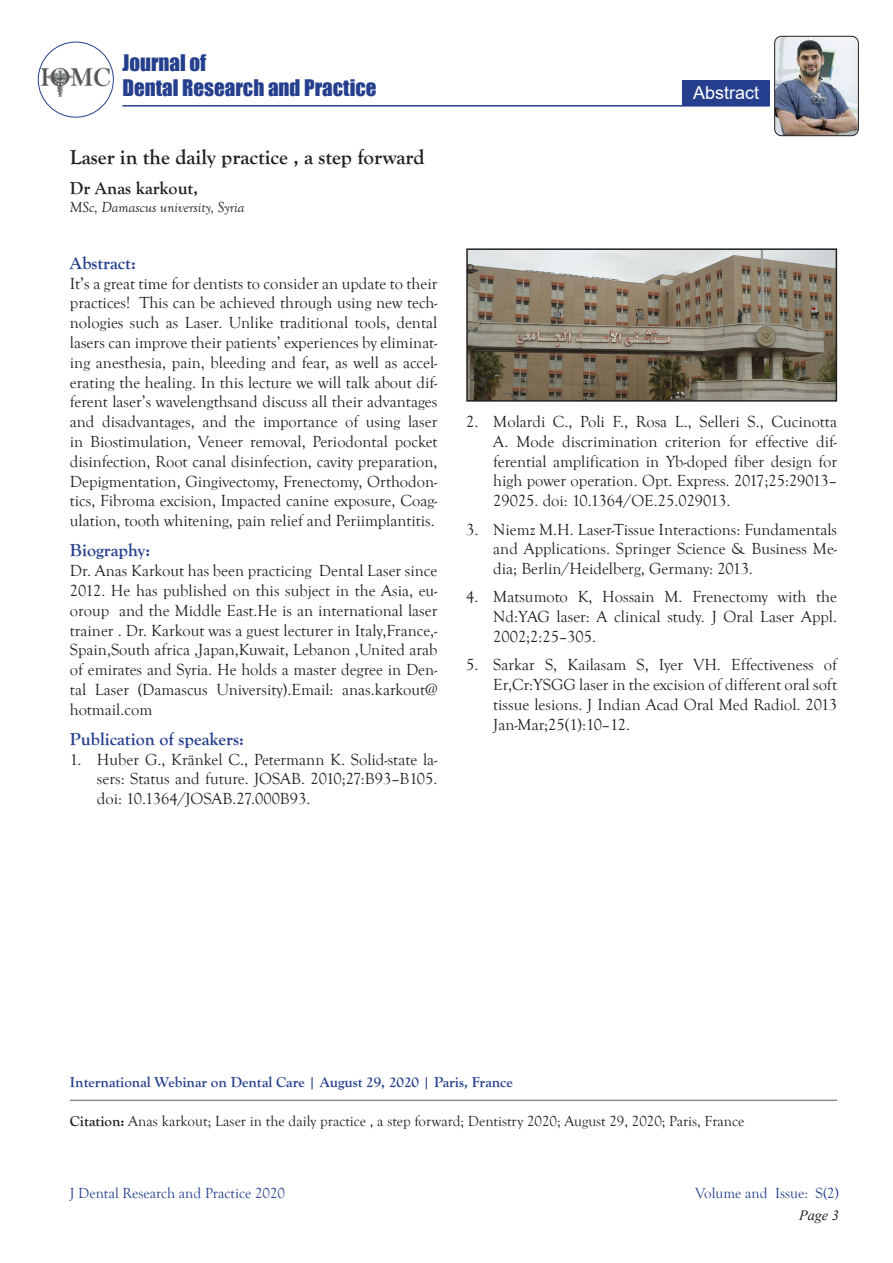
<style>
.page{position:relative;width:893px;height:1263px;background:#fff}
.page>*{position:absolute;margin:0;border:0;box-sizing:border-box;transform-origin:0 0}
.t1{font:700 21px "Goudy Old Style T";color:#231f20}
.t2{font:21px/25.2px "Impact";color:#253f8e}
.t3{font:700 18px "Goudy Old Style T";color:#253f8e}
.t4{font:700 18px "Goudy Old Style T";color:#231f20}
.t5{font:18px "Arial";color:#fff}
.t6{font:16.5px/19.8px "Goudy Old Style T";color:#231f20;text-align:justify}
.t7{font:15px "Goudy Old Style T";color:#231f20}
.t8{font:700 15px "Goudy Old Style T";color:#253f8e}
.t9{font:15px "Goudy Old Style T";color:#253f8e}
.t10{font:italic 15px "Goudy Old Style T";color:#231f20}
.t11{font:italic 14.25px "Times New Roman";color:#231f20}
.s1{font-weight:700}
</style>
<div class="page">
<img style="left:38px;top:65px;width:74px;height:32px">
<div style="left:38px;top:42px;width:76px;height:76px;border:1px solid #253f8e;border-radius:50%"></div>
<div style="left:682px;top:80px;width:88px;height:25px;background:#253f8e"></div>
<hr style="left:122px;top:105px;width:647px;height:2px;background:#253f8e">
<img style="left:775px;top:36px;width:83px;height:100px">
<div style="left:774px;top:36px;width:85px;height:100px;border:1px solid #231f20;border-radius:7px"></div>
<hr style="left:70px;top:1099px;width:767px;height:2px;background:#231f20">
<img style="left:469px;top:251px;width:365px;height:148px">
<div style="left:466px;top:248px;width:371px;height:154px;border:2px solid #231f20"></div>
<p class="t2" style="left:122px;top:49px;width:256px">Journal of<br>Dental Research and Practice</p>
<p class="t1" style="left:70px;top:146px;width:356px">Laser in the daily practice , a step forward</p>
<p class="t4" style="left:70px;top:178px;width:130px">Dr Anas karkout,</p>
<p class="t10" style="left:70px;top:199px;width:176px">MSc, Damascus university, Syria</p>
<p class="t3" style="left:70px;top:253px;width:68px">Abstract:</p>
<p class="t6" style="left:70px;top:274px;width:369px">It’s a great time for dentists to consider an update to their practices! This can be achieved through using new tech&shy;nologies such as Laser. Unlike traditional tools, dental lasers can improve their patients’ experiences by eliminat&shy;ing anesthesia, pain, bleeding and fear, as well as accel&shy;erating the healing. In this lecture we will talk about dif&shy;ferent laser’s wavelengthsand discuss all their advantages and disadvantages, and the importance of using laser in Biostimulation, Veneer removal, Periodontal pocket disinfection, Root canal disinfection, cavity preparation, Depigmentation, Gingivectomy, Frenectomy, Orthodon&shy;tics, Fibroma excision, Impacted canine exposure, Coag&shy;ulation, tooth whitening, pain relief and Periimplantitis.</p>
<p class="t3" style="left:70px;top:540px;width:82px">Biography:</p>
<p class="t6" style="left:70px;top:561px;width:369px">Dr. Anas Karkout has been practicing Dental Laser since 2012. He has published on this subject in the Asia, eu&shy;oroup and the Middle East.He is an international laser trainer . Dr. Karkout was a guest lecturer in Italy,France,- Spain,South africa ,Japan,Kuwait, Lebanon ,United arab of emirates and Syria. He holds a master degree in Den&shy;tal Laser (Damascus University).Email: anas.karkout@ hotmail.com</p>
<p class="t3" style="left:70px;top:729px;width:176px">Publication of speakers:</p>
<p class="t6" style="left:97px;top:750px;width:342px;text-indent:-27px">1. Huber G., Kränkel C., Petermann K. Solid-state la&shy;sers: Status and future. JOSAB. 2010;27:B93–B105. doi: 10.1364/JOSAB.27.000B93.</p>
<p class="t5" style="left:693px;top:80px;width:68px">Abstract</p>
<p class="t6" style="left:493px;top:412px;width:345px;text-indent:-27px">2. Molardi C., Poli F., Rosa L., Selleri S., Cucinotta A. Mode discrimination criterion for effective dif&shy;ferential amplification in Yb-doped fiber design for high power operation. Opt. Express. 2017;25:29013– 29025. doi: 10.1364/OE.25.029013.</p>
<p class="t6" style="left:493px;top:520px;width:345px;text-indent:-27px">3. Niemz M.H. Laser-Tissue Interactions: Fundamentals and Applications. Springer Science &amp; Business Me&shy;dia; Berlin/Heidelberg, Germany: 2013.</p>
<p class="t6" style="left:493px;top:587px;width:345px;text-indent:-27px">4. Matsumoto K, Hossain M. Frenectomy with the Nd:YAG laser: A clinical study. J Oral Laser Appl.<br>2002;2:25–305.</p>
<p class="t6" style="left:493px;top:655px;width:345px;text-indent:-27px">5. Sarkar S, Kailasam S, Iyer VH. Effectiveness of Er,Cr:YSGG laser in the excision of different oral soft tissue lesions. J Indian Acad Oral Med Radiol. 2013<br>Jan-Mar;25(1):10–12.</p>
<p class="t8" style="left:70px;top:1074px;width:444px">International Webinar on Dental Care | August 29, 2020 | Paris, France</p>
<p class="t7" style="left:70px;top:1113px;width:676px"><span class="s1">Citation:</span> Anas karkout; Laser in the daily practice , a step forward; Dentistry 2020; August 29, 2020; Paris, France</p>
<p class="t9" style="left:70px;top:1185px;width:217px">J Dental Research and Practice 2020</p>
<p class="t9" style="left:695px;top:1185px;width:145px">Volume and Issue: S(2)</p>
<p class="t11" style="left:799px;top:1206px;width:41px">Page 3</p>
</div>
